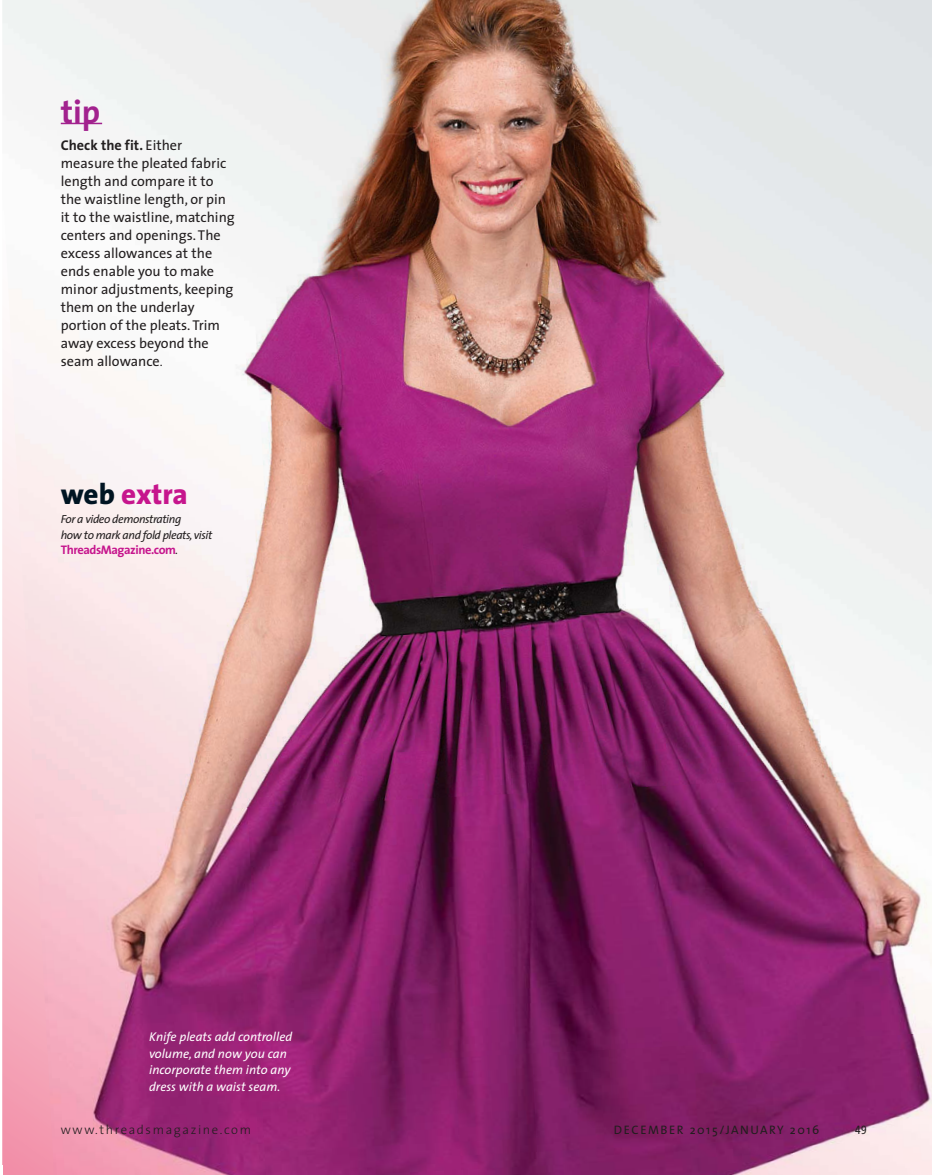
<style>
.page{position:relative;width:932px;height:1175px;background:#fff}
.page>*{position:absolute;margin:0;border:0;box-sizing:border-box;transform-origin:0 0}
.t1{font:700 33px "The Sans OT";color:#a2228e}
.t2{font:800 29.1px "The Sans OT";letter-spacing:-.005em;color:#c6158d}
.t3{font:14.25px/18px "The Sans OT";color:#221e1f}
.t4{font:italic 12.75px/16.5px "The Sans OT";color:#fff}
.t5{font:300 12.75px "The Sans OT";letter-spacing:.125em;color:#221e1f}
.t6{font:700 12.45px "The Sans OT";letter-spacing:-.035em;color:#c6158d}
.t7{font:12.3px "The Sans OT";letter-spacing:.125em;color:#221e1f}
.t8{font:12.3px "The Sans Cd OT";color:#221e1f}
.t9{font:italic 11.7px/15.3px "The Sans OT";letter-spacing:-.035em;color:#221e1f}
.s1{font-weight:700}
.s2{font-weight:300;font-size:13.5px}
.s3{color:#001422}
.s4{font-weight:400;font-style:italic;font-size:11.7px;color:#221e1f}
</style>
<div class="page">
<img style="left:490px;top:0;width:442px;height:353px">
<img style="left:2px;top:0;width:488px;height:377px">
<img style="left:2px;top:172px;width:53px;height:1002px">
<img style="left:489px;top:353px;width:443px;height:418px">
<img style="left:13px;top:377px;width:498px;height:442px">
<img style="left:247px;top:771px;width:685px;height:261px">
<img style="left:35px;top:807px;width:232px;height:367px">
<img style="left:260px;top:1032px;width:672px;height:142px">
<hr style="left:61px;top:123px;width:41px;height:1px;background:#a2228e">
<h1 class="t1" style="left:61px;top:85px;width:41px">tip</h1>
<p class="t3" style="left:61px;top:136px;width:175px"><span class="s1">Check the fit.</span> Either measure the pleated fabric length and compare it to the waistline length, or pin it to the waistline, matching centers and openings. The excess allowances at the ends enable you to make minor adjustments, keeping them on the underlay portion of the pleats. Trim away excess beyond the seam allowance<span class="s2">.</span></p>
<h2 class="t2" style="left:61px;top:470px;width:128px"><span class="s3">web</span> extra</h2>
<p class="t9" style="left:61px;top:511px;width:153px">For a video demonstrating<br>how to mark and fold pleats, visit</p>
<p class="t6" style="left:61px;top:539px;width:119px">ThreadsMagazine.com<span class="s4">.</span></p>
<p class="t4" style="left:149px;top:1028px;width:145px">Knife pleats add controlled volume, and now you can incorporate them into any dress with a waist seam.</p>
<p class="t5" style="left:61px;top:1119px;width:192px">www.threadsmagazine.com</p>
<p class="t7" style="left:614px;top:1120px;width:207px">DECEMBER 2015/JANUARY 2016</p>
<p class="t8" style="left:855px;top:1124px;width:13px">49</p>
</div>
